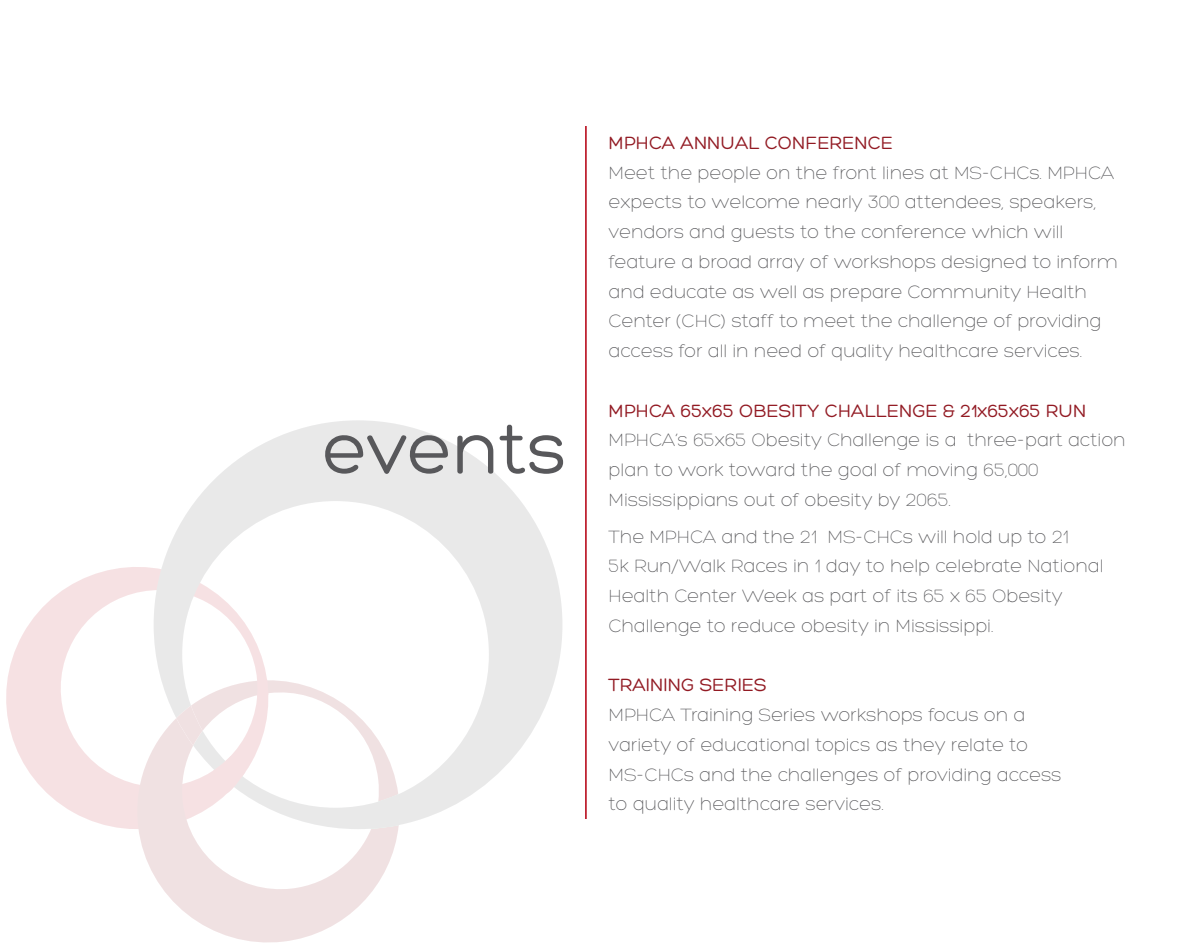
<style>
.page{position:relative;width:1197px;height:945px;background:#fff}
.page>*{position:absolute;margin:0;border:0;box-sizing:border-box;transform-origin:0 0}
.t1{font:73.5px "Hero";letter-spacing:-.01em;color:#58585b}
.t2{font:300 19.25px/29.8px "Hero";color:#58585b}
.t3{font:19.25px "Hero";color:#921a23}
</style>
<div class="page">
<hr style="left:585px;top:126px;width:2px;height:693px;background:#be202f">
<svg style="left:6px;top:567px;width:148px;height:262px"></svg>
<svg style="left:154px;top:420px;width:408px;height:405px"></svg>
<svg style="left:133px;top:718px;width:265px;height:225px;fill:#f2e1e3"></svg>
<svg style="left:176px;top:673px;width:225px;height:156px"></svg>
<h1 class="t1" style="left:322px;top:412px;width:246px">events</h1>
<p class="t3" style="left:609px;top:133px;width:286px">MPHCA ANNUAL CONFERENCE</p>
<p class="t2" style="left:609px;top:158px;width:511px">Meet the people on the front lines at MS-CHCs. MPHCA expects to welcome nearly 300 attendees, speakers, vendors and guests to the conference which will feature a broad array of workshops designed to inform and educate as well as prepare Community Health Center (CHC) staff to meet the challenge of providing access for all in need of quality healthcare services.</p>
<p class="t3" style="left:609px;top:401px;width:479px">MPHCA 65x65 OBESITY CHALLENGE &amp; 21x65x65 RUN</p>
<p class="t2" style="left:609px;top:426px;width:519px">MPHCA’s 65x65 Obesity Challenge is a three-part action plan to work toward the goal of moving 65,000<br>Mississippians out of obesity by 2065.</p>
<p class="t2" style="left:609px;top:522px;width:496px">The MPHCA and the 21 MS-CHCs will hold up to 21<br>5k Run/Walk Races in 1 day to help celebrate National Health Center Week as part of its 65 x 65 Obesity Challenge to reduce obesity in Mississippi.</p>
<p class="t3" style="left:609px;top:675px;width:160px">TRAINING SERIES</p>
<p class="t2" style="left:609px;top:700px;width:454px">MPHCA Training Series workshops focus on a variety of educational topics as they relate to MS-CHCs and the challenges of providing access to quality healthcare services.</p>
</div>
